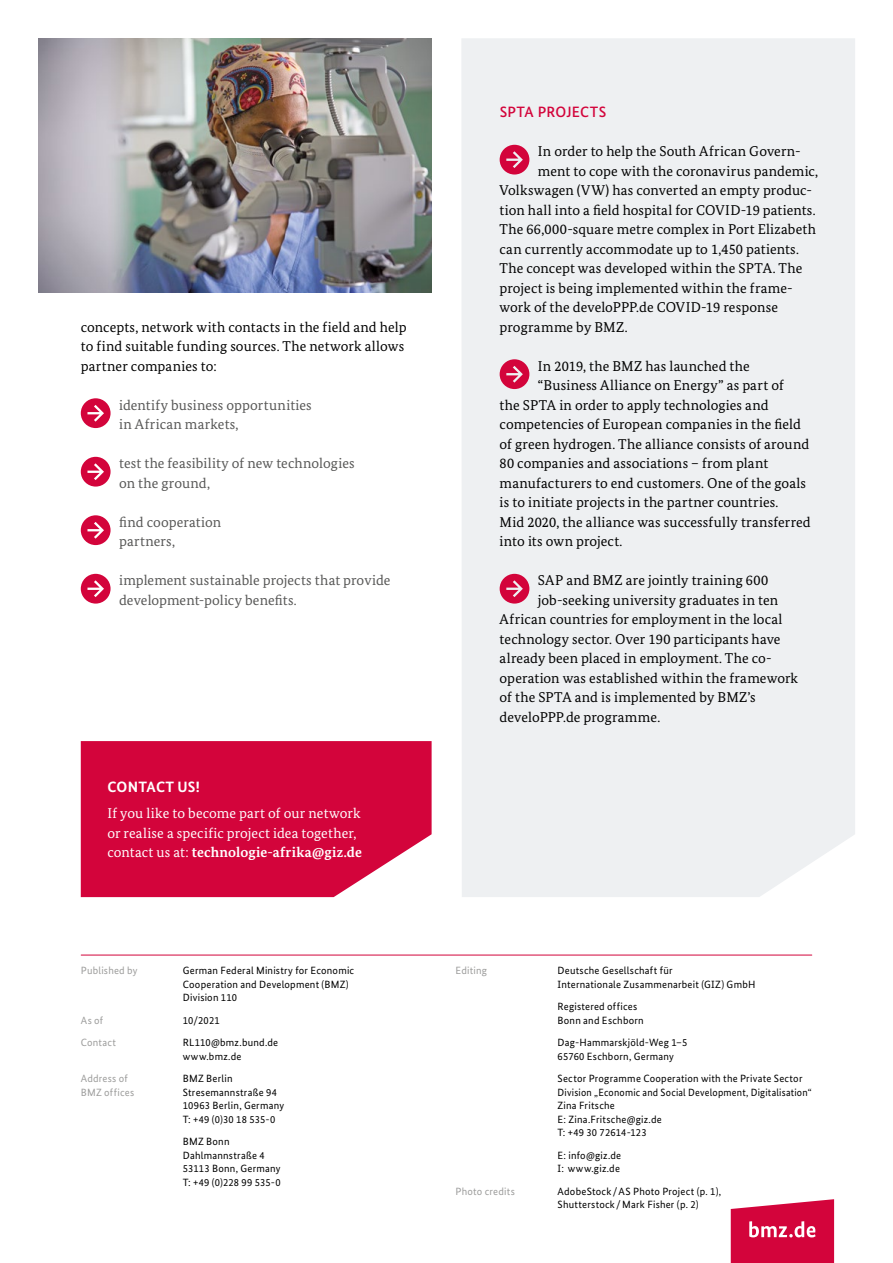
<style>
.page{position:relative;width:893px;height:1263px;background:#fff}
.page>*{position:absolute;margin:0;border:0;box-sizing:border-box;transform-origin:0 0}
.Programm_Headline_4{font:500 15px "Bundes Sans";letter-spacing:.015em;color:#d3043b}
.Zwischenhead{font:700 15px "Bundes Sans";letter-spacing:.02em;color:#fff}
.Kasten_Text{font:14.25px "Bundes Serif";letter-spacing:.005em;color:#000}
.Lauftext{font:14.25px/19.5px "Bundes Serif";letter-spacing:.01em;color:#575756}
.Lauftext-2{font:14.25px/19.5px "Bundes Serif";letter-spacing:.005em;color:#000}
.Lauftext-3{font:14.25px/19.5px "Bundes Serif";letter-spacing:.005em;color:#fff}
.Kasten_Text-2{font:14.25px "Bundes Serif";letter-spacing:.025em;color:#000}
.Imprint{font:10.5px/13.5px "Bundes Sans";letter-spacing:.02em;color:#000}
.Imprint-2{font:10.5px "Bundes Sans";letter-spacing:.02em;color:#9d9d9c}
.s1{font-weight:700}
</style>
<div class="page">
<hr style="left:81px;top:955px;width:731px;height:1px;background:#d3043b">
<div style="left:461px;top:38px;width:394px;height:859px;background:#eef0f2"></div>
<svg style="left:81px;top:398px;width:30px;height:30px"></svg>
<svg style="left:81px;top:457px;width:30px;height:30px"></svg>
<svg style="left:81px;top:515px;width:30px;height:30px"></svg>
<svg style="left:81px;top:574px;width:30px;height:30px"></svg>
<svg style="left:731px;top:1199px;width:103px;height:64px;background:#d92756"></svg>
<img style="left:38px;top:38px;width:394px;height:255px">
<div style="left:81px;top:741px;width:351px;height:156px;background:#d3043b"></div>
<svg style="left:500px;top:145px;width:29px;height:30px"></svg>
<svg style="left:500px;top:359px;width:29px;height:30px"></svg>
<svg style="left:500px;top:574px;width:29px;height:30px"></svg>
<p class="Lauftext-2" style="left:81px;top:317px;width:327px">concepts, network with contacts in the field and help to find suitable funding sources. The network allows partner companies to:</p>
<p class="Lauftext" style="left:119px;top:395px;width:194px">identify business opportunities in African markets,</p>
<p class="Lauftext" style="left:119px;top:453px;width:237px">test the feasibility of new technologies on the ground,</p>
<p class="Lauftext" style="left:119px;top:512px;width:103px">find cooperation partners,</p>
<p class="Lauftext" style="left:119px;top:570px;width:273px">implement sustainable projects that provide development-policy benefits.</p>
<p class="Zwischenhead" style="left:107px;top:778px;width:94px">CONTACT US!</p>
<p class="Lauftext-3" style="left:107px;top:803px;width:256px">If you like to become part of our network or realise a specific project idea together, contact us at: <span class="s1">technologie-afrika@giz.de</span></p>
<p class="Imprint-2" style="left:81px;top:964px;width:58px">Published by</p>
<p class="Imprint" style="left:183px;top:964px;width:173px">German Federal Ministry for Economic<br>Cooperation and Development (BMZ)<br>Division 110</p>
<p class="Imprint-2" style="left:81px;top:1014px;width:24px">As of</p>
<p class="Imprint" style="left:183px;top:1013px;width:38px">10/2021</p>
<p class="Imprint-2" style="left:81px;top:1036px;width:37px">Contact</p>
<p class="Imprint" style="left:183px;top:1036px;width:97px">RL110@bmz.bund.de www.bmz.de</p>
<p class="Imprint-2" style="left:81px;top:1072px;width:49px">Address of</p>
<p class="Imprint" style="left:183px;top:1072px;width:51px">BMZ Berlin</p>
<p class="Imprint-2" style="left:81px;top:1086px;width:55px">BMZ offices</p>
<p class="Imprint" style="left:183px;top:1085px;width:103px">Stresemannstraße 94<br>10963 Berlin, Germany<br>T: +49 (0)30 18 535-0</p>
<p class="Imprint" style="left:183px;top:1135px;width:100px">BMZ Bonn<br>Dahlmannstraße 4<br>53113 Bonn, Germany<br>T: +49 (0)228 99 535-0</p>
<h3 class="Programm_Headline_4" style="left:500px;top:103px;width:108px">SPTA PROJECTS</h3>
<p class="Kasten_Text" style="left:538px;top:142px;width:264px">In order to help the South African Govern-</p>
<p class="Kasten_Text" style="left:538px;top:162px;width:282px">ment to cope with the coronavirus pandemic,</p>
<p class="Kasten_Text" style="left:500px;top:181px;width:314px">Volkswagen (VW) has converted an empty produc-</p>
<p class="Kasten_Text" style="left:500px;top:201px;width:317px">tion hall into a field hospital for COVID-19 patients.</p>
<p class="Kasten_Text" style="left:500px;top:220px;width:318px">The 66,000-square metre complex in Port Elizabeth</p>
<p class="Kasten_Text" style="left:500px;top:240px;width:301px">can currently accommodate up to 1,450 patients.</p>
<p class="Kasten_Text" style="left:500px;top:259px;width:304px">The concept was developed within the SPTA. The</p>
<p class="Kasten_Text" style="left:500px;top:279px;width:294px">project is being implemented within the frame-</p>
<p class="Kasten_Text" style="left:500px;top:298px;width:280px">work of the develoPPP.de COVID-19 response</p>
<p class="Kasten_Text" style="left:500px;top:318px;width:130px">programme by BMZ.</p>
<p class="Kasten_Text" style="left:538px;top:357px;width:213px">In 2019, the BMZ has launched the</p>
<p class="Kasten_Text" style="left:538px;top:376px;width:247px">“Business Alliance on Energy” as part of</p>
<p class="Kasten_Text" style="left:500px;top:396px;width:270px">the SPTA in order to apply technologies and</p>
<p class="Kasten_Text" style="left:500px;top:415px;width:303px">competencies of European companies in the field</p>
<p class="Kasten_Text" style="left:500px;top:435px;width:311px">of green hydrogen. The alliance consists of around</p>
<p class="Kasten_Text" style="left:500px;top:454px;width:270px">80 companies and associations – from plant</p>
<p class="Kasten_Text" style="left:500px;top:474px;width:308px">manufacturers to end customers. One of the goals</p>
<p class="Kasten_Text" style="left:500px;top:493px;width:280px">is to initiate projects in the partner countries.</p>
<p class="Kasten_Text" style="left:500px;top:513px;width:313px">Mid 2020, the alliance was successfully transferred</p>
<p class="Kasten_Text" style="left:500px;top:532px;width:124px">into its own project.</p>
<p class="Kasten_Text-2" style="left:538px;top:571px;width:232px">SAP and BMZ are jointly training 600</p>
<p class="Kasten_Text" style="left:538px;top:591px;width:242px">job-seeking university graduates in ten</p>
<p class="Kasten_Text" style="left:500px;top:610px;width:284px">African countries for employment in the local</p>
<p class="Kasten_Text" style="left:500px;top:630px;width:282px">technology sector. Over 190 participants have</p>
<p class="Kasten_Text" style="left:500px;top:649px;width:272px">already been placed in employment. The co-</p>
<p class="Kasten_Text" style="left:500px;top:669px;width:300px">operation was established within the framework</p>
<p class="Kasten_Text" style="left:500px;top:688px;width:257px">of the SPTA and is implemented by BMZ’s</p>
<p class="Kasten_Text" style="left:500px;top:708px;width:162px">develoPPP.de programme.</p>
<p class="Imprint-2" style="left:455px;top:964px;width:33px">Editing</p>
<p class="Imprint" style="left:558px;top:964px;width:199px">Deutsche Gesellschaft für<br>Internationale Zusammenarbeit (GIZ) GmbH</p>
<p class="Imprint" style="left:558px;top:1000px;width:88px">Registered offices<br>Bonn and Eschborn</p>
<p class="Imprint" style="left:558px;top:1036px;width:131px">Dag-Hammarskjöld-Weg 1–5<br>65760 Eschborn, Germany</p>
<p class="Imprint" style="left:558px;top:1072px;width:256px">Sector Programme Cooperation with the Private Sector Division „Economic and Social Development, Digitalisation“ Zina Fritsche<br>E: Zina.Fritsche@giz.de<br>T: +49 30 72614-123</p>
<p class="Imprint" style="left:558px;top:1148px;width:65px">E: info@giz.de<br>I: www.giz.de</p>
<p class="Imprint-2" style="left:455px;top:1185px;width:61px">Photo credits</p>
<p class="Imprint" style="left:558px;top:1184px;width:165px">AdobeStock/AS Photo Project (p. 1),<br>Shutterstock/Mark Fisher (p. 2)</p>
</div>
